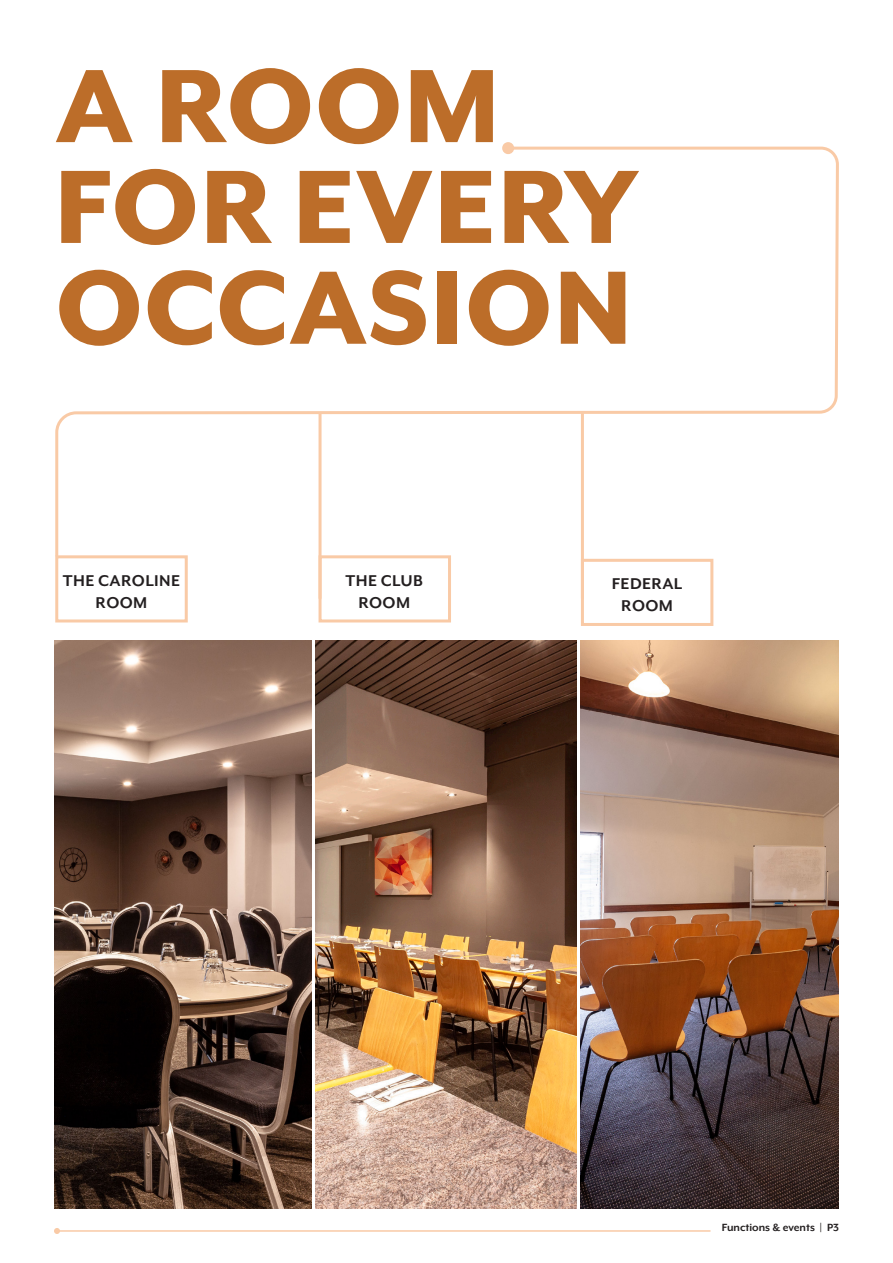
<style>
.page{position:relative;width:893px;height:1263px;background:#fff}
.page>*{position:absolute;margin:0;border:0;box-sizing:border-box;transform-origin:0 0}
.Attention_Typography{font:800 120px "Mr Eaves Mod OT";color:#bc6d29}
.Small_Subs{font:700 18px/21.6px "Mr Eaves Mod OT";letter-spacing:.02em;color:#231f20;text-align:center}
.t1{font:700 12px "Mr Eaves XL Mod OT";color:#231f20}
</style>
<div class="page">
<hr style="left:57px;top:1230px;width:653px;height:2px;background:#f9caa6">
<svg style="left:54px;top:1228px;width:6px;height:6px"></svg>
<img style="left:316px;top:640px;width:260px;height:568px">
<img style="left:54px;top:641px;width:258px;height:568px">
<img style="left:581px;top:640px;width:258px;height:569px">
<svg style="left:55px;top:145px;width:784px;height:413px"></svg>
<div style="left:502px;top:142px;width:12px;height:12px;background:#f9caa6;border-radius:50%"></div>
<hr style="left:319px;top:414px;width:3px;height:184px;background:#f9caa6">
<hr style="left:581px;top:414px;width:3px;height:184px;background:#f9caa6">
<div style="left:55px;top:555px;width:133px;height:67px;border:3px solid #f9caa6"></div>
<div style="left:319px;top:555px;width:132px;height:67px;border:3px solid #f9caa6"></div>
<div style="left:581px;top:559px;width:132px;height:67px;border:3px solid #f9caa6"></div>
<p class="Attention_Typography" style="left:55px;top:37px;width:447px">A ROOM</p>
<p class="Attention_Typography" style="left:54px;top:138px;width:587px">FOR EVERY</p>
<p class="Attention_Typography" style="left:55px;top:238px;width:580px">OCCASION</p>
<p class="Small_Subs" style="left:63px;top:570px;width:119px">THE CAROLINE<br>ROOM</p>
<p class="Small_Subs" style="left:346px;top:570px;width:79px">THE CLUB<br>ROOM</p>
<p class="Small_Subs" style="left:612px;top:573px;width:72px">FEDERAL<br>ROOM</p>
<p class="t1" style="left:722px;top:1221px;width:119px">Functions &amp; events | P3</p>
</div>
